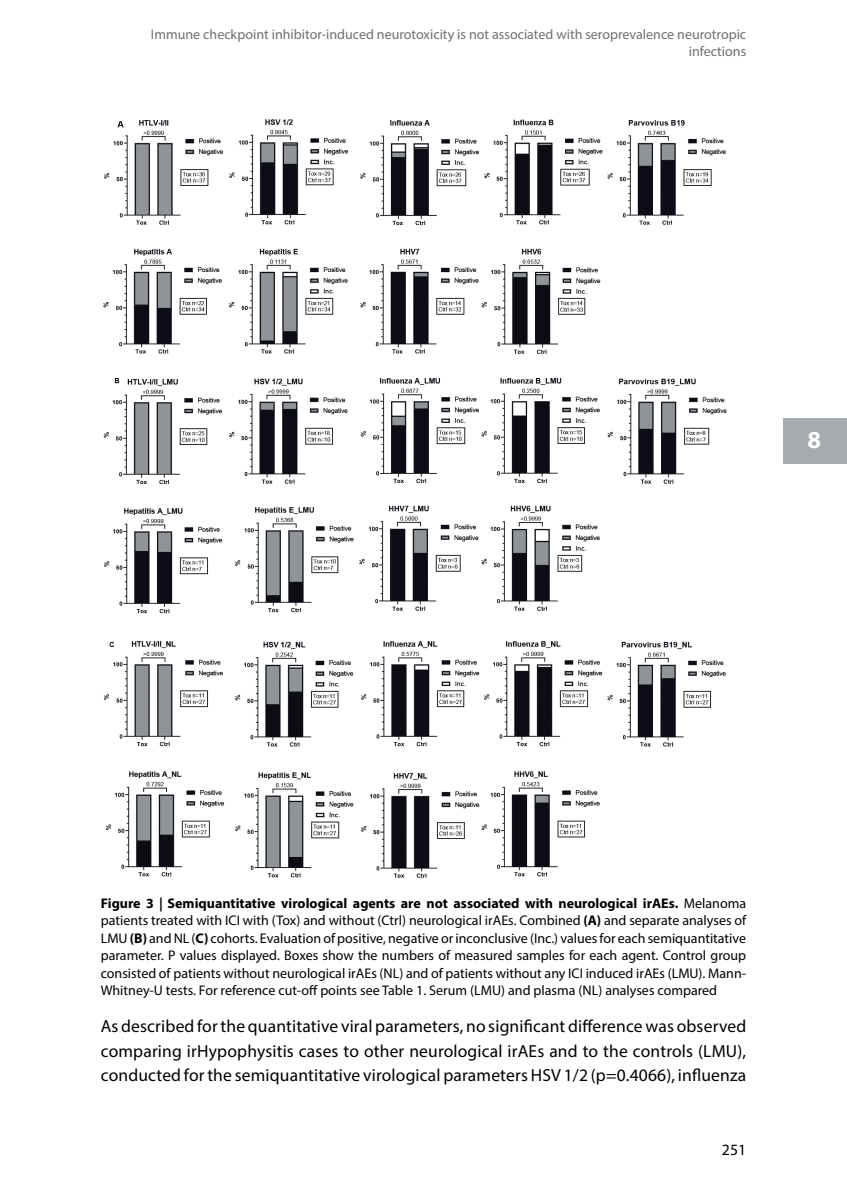
<style>
.page{position:relative;width:847px;height:1194px;background:#fff}
.page>*{position:absolute;margin:0;border:0;box-sizing:border-box;transform-origin:0 0}
.t1{font:700 24.5px "Myriad Pro";color:#fff}
.Plat_1e_alinea__p1{font:17.5px/24.5px "Myriad Pro";letter-spacing:.01em;color:#000;text-align:justify}
.t2{font:15.75px "Myriad Pro";color:#000}
.Bijschrift_onder__caption{font:14px/17.5px "Myriad Pro";color:#000;text-align:justify}
.t3{font:14px/16.8px "Myriad Pro";color:#6f6f6f;text-align:right}
.s1{font-weight:700}
.s2{font-weight:700;font-style:italic}
</style>
<div class="page">
<div style="left:782px;top:418px;width:64px;height:45px;background:#a6abad"></div>
<img style="left:103px;top:119px;width:624px;height:759px">
<p class="t3" style="left:151px;top:26px;width:596px">Immune checkpoint inhibitor-induced neurotoxicity is not associated with seroprevalence neurotropic infections</p>
<h1 class="t1" style="left:807px;top:424px;width:15px">8</h1>
<p class="Bijschrift_onder__caption" style="left:101px;top:893px;width:646px"><span class="s1">Figure 3</span> <span class="s2">|</span> <span class="s1">Semiquantitative virological agents are not associated with neurological irAEs.</span> Melanoma patients treated with ICI with (Tox) and without (Ctrl) neurological irAEs. Combined <span class="s1">(A)</span> and separate analyses of LMU <span class="s1">(B)</span> and NL (<span class="s1">C)</span> cohorts. Evaluation of positive, negative or inconclusive (Inc.) values for each semiquantitative parameter. P values displayed. Boxes show the numbers of measured samples for each agent. Control group consisted of patients without neurological irAEs (NL) and of patients without any ICI induced irAEs (LMU). Mann-Whitney-U tests. For reference cut-off points see Table 1. Serum (LMU) and plasma (NL) analyses compared</p>
<p class="Plat_1e_alinea__p1" style="left:101px;top:1013px;width:646px">As described for the quantitative viral parameters, no significant difference was observed comparing irHypophysitis cases to other neurological irAEs and to the controls (LMU), conducted for the semiquantitative virological parameters HSV 1/2 (p=0.4066), influenza</p>
<p class="t2" style="left:721px;top:1139px;width:26px">251</p>
</div>
